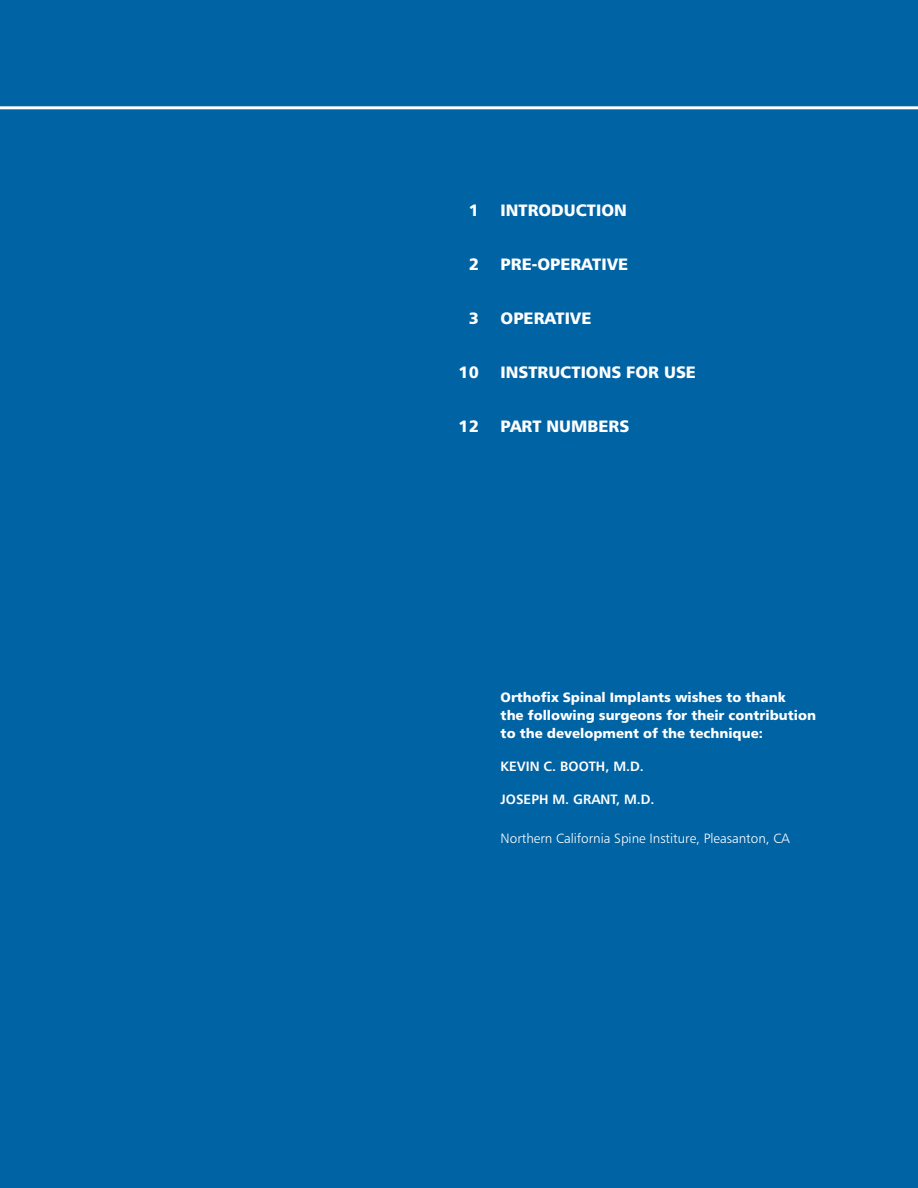
<style>
.page{position:relative;width:918px;height:1188px;background:#0063a4}
.page>*{position:absolute;margin:0;border:0;box-sizing:border-box;transform-origin:0 0}
.t1{font:16.5px "Humanist 777 BT Black B";color:#fff}
.t2{font:13.5px/18px "Humanist 777 BT Black B";color:#fff}
.t3{font:13.5px "Humanist 777 BT Light B";color:#fff}
.t4{font:13.5px "Humanist 777 BT Bold B";color:#fff}
</style>
<div class="page">
<hr style="left:0;top:106px;width:918px;height:3px;background:#fff">
<p class="t1" style="left:469px;top:204px;width:12px">1</p>
<p class="t1" style="left:501px;top:204px;width:128px">INTRODUCTION</p>
<p class="t1" style="left:469px;top:258px;width:12px">2</p>
<p class="t1" style="left:501px;top:258px;width:129px">PRE-OPERATIVE</p>
<p class="t1" style="left:469px;top:312px;width:12px">3</p>
<p class="t1" style="left:501px;top:312px;width:92px">OPERATIVE</p>
<p class="t1" style="left:459px;top:366px;width:22px">10</p>
<p class="t1" style="left:501px;top:366px;width:197px">INSTRUCTIONS FOR USE</p>
<p class="t1" style="left:459px;top:420px;width:22px">12</p>
<p class="t1" style="left:501px;top:420px;width:130px">PART NUMBERS</p>
<p class="t2" style="left:501px;top:689px;width:317px">Orthofix Spinal Implants wishes to thank<br>the following surgeons for their contribution to the development of the technique:</p>
<p class="t4" style="left:501px;top:761px;width:145px">KEVIN C. BOOTH, M.D.</p>
<p class="t4" style="left:501px;top:794px;width:155px">JOSEPH M. GRANT, M.D.</p>
<p class="t3" style="left:501px;top:833px;width:291px">Northern California Spine Institure, Pleasanton, CA</p>
</div>
